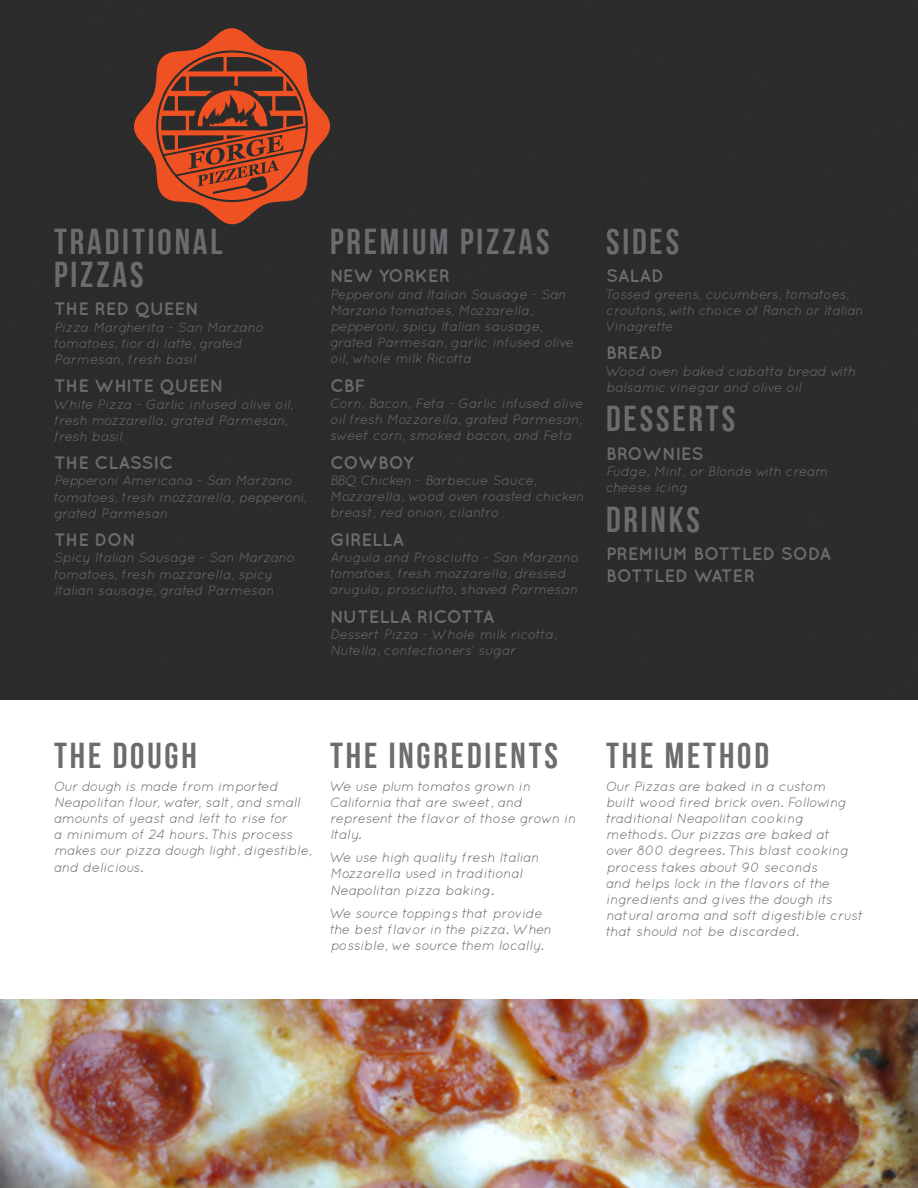
<style>
.page{position:relative;width:918px;height:1188px;background:#fff}
.page>*{position:absolute;margin:0;border:0;box-sizing:border-box;transform-origin:0 0}
.t1{font:36px/33px "Bebas Neue";letter-spacing:.08em;color:#6b6c6f}
.t2{font:700 18px/21.6px "Quicksand";color:#6b6c6f}
.t3{font:italic 13.5px/16.2px "Quicksand";color:#6b6c6f}
</style>
<div class="page">
<div style="left:0;top:0;width:918px;height:700px;background:#2c2b2b"></div>
<svg style="left:134px;top:28px;width:196px;height:196px;background:#843c27"></svg>
<img style="left:0;top:1000px;width:918px;height:188px">
<h1 class="t1" style="left:54px;top:225px;width:170px">TRADITIONAL<br>PIZZAS</h1>
<h2 class="t2" style="left:54px;top:298px;width:146px">THE RED QUEEN</h2>
<p class="t3" style="left:54px;top:319px;width:211px">Pizza Margherita - San Marzano tomatoes, fior di latte, grated<br>Parmesan, fresh basil</p>
<h2 class="t2" style="left:54px;top:375px;width:171px">THE WHITE QUEEN</h2>
<p class="t3" style="left:54px;top:396px;width:241px">White Pizza - Garlic infused olive oil, fresh mozzarella, grated Parmesan, fresh basil</p>
<h2 class="t2" style="left:54px;top:452px;width:121px">THE CLASSIC</h2>
<p class="t3" style="left:54px;top:473px;width:255px">Pepperoni Americana - San Marzano tomatoes, fresh mozzarella, pepperoni, grated Parmesan</p>
<h2 class="t2" style="left:54px;top:529px;width:83px">THE DON</h2>
<p class="t3" style="left:54px;top:550px;width:243px">Spicy Italian Sausage - San Marzano tomatoes, fresh mozzarella, spicy<br>Italian sausage, grated Parmesan</p>
<h1 class="t1" style="left:330px;top:225px;width:221px">PREMIUM PIZZAS</h1>
<h2 class="t2" style="left:330px;top:265px;width:122px">NEW YORKER</h2>
<p class="t3" style="left:330px;top:286px;width:246px">Pepperoni and Italian Sausage - San Marzano tomatoes, Mozzarella, pepperoni, spicy Italian sausage, grated Parmesan, garlic infused olive oil, whole milk Ricotta</p>
<h2 class="t2" style="left:330px;top:374px;width:37px">CBF</h2>
<p class="t3" style="left:330px;top:395px;width:255px;text-align:justify">Corn, Bacon, Feta - Garlic infused olive oil fresh Mozzarella, grated Parmesan, sweet corn, smoked bacon, and Feta</p>
<h2 class="t2" style="left:330px;top:451px;width:85px">COWBOY</h2>
<p class="t3" style="left:330px;top:472px;width:256px">BBQ Chicken - Barbecue Sauce,<br>Mozzarella, wood oven roasted chicken breast, red onion, cilantro</p>
<h2 class="t2" style="left:330px;top:528px;width:75px">GIRELLA</h2>
<p class="t3" style="left:330px;top:549px;width:250px">Arugula and Prosciutto - San Marzano tomatoes, fresh mozzarella, dressed arugula, prosciutto, shaved Parmesan</p>
<h2 class="t2" style="left:330px;top:605px;width:166px">NUTELLA RICOTTA</h2>
<p class="t3" style="left:330px;top:626px;width:228px">Dessert Pizza - Whole milk ricotta,<br>Nutella, confectioners’ sugar</p>
<h1 class="t1" style="left:606px;top:225px;width:75px">SIDES</h1>
<h2 class="t2" style="left:606px;top:265px;width:60px">SALAD</h2>
<p class="t3" style="left:606px;top:286px;width:259px">Tossed greens, cucumbers, tomatoes, croutons, with choice of Ranch or Italian<br>Vinagrette</p>
<h2 class="t2" style="left:606px;top:342px;width:59px">BREAD</h2>
<p class="t3" style="left:606px;top:363px;width:251px">Wood oven baked ciabatta bread with balsamic vinegar and olive oil</p>
<h1 class="t1" style="left:606px;top:402px;width:131px">DESSERTS</h1>
<h2 class="t2" style="left:606px;top:442px;width:99px">BROWNIES</h2>
<p class="t3" style="left:606px;top:463px;width:223px">Fudge, Mint, or Blonde with cream cheese icing</p>
<h1 class="t1" style="left:606px;top:503px;width:95px">DRINKS</h1>
<h2 class="t2" style="left:606px;top:543px;width:227px">PREMIUM BOTTLED SODA<br>BOTTLED WATER</h2>
<h1 class="t1" style="left:54px;top:739px;width:144px">THE DOUGH</h1>
<p class="t3" style="left:54px;top:778px;width:260px">Our dough is made from imported Neapolitan flour, water, salt, and small amounts of yeast and left to rise for<br>a minimum of 24 hours. This process makes our pizza dough light, digestible, and delicious.</p>
<h1 class="t1" style="left:330px;top:739px;width:230px">THE INGREDIENTS</h1>
<p class="t3" style="left:330px;top:778px;width:247px">We use plum tomatos grown in<br>California that are sweet, and represent the flavor of those grown in<br>Italy.</p>
<p class="t3" style="left:330px;top:849px;width:211px">We use high quality fresh Italian<br>Mozzarella used in traditional<br>Neapolitan pizza baking.</p>
<p class="t3" style="left:330px;top:905px;width:223px">We source toppings that provide the best flavor in the pizza. When possible, we source them locally.</p>
<h1 class="t1" style="left:606px;top:739px;width:165px">THE METHOD</h1>
<p class="t3" style="left:606px;top:778px;width:259px">Our Pizzas are baked in a custom<br>built wood fired brick oven. Following traditional Neapolitan cooking methods. Our pizzas are baked at<br>over 800 degrees. This blast cooking process takes about 90 seconds<br>and helps lock in the flavors of the ingredients and gives the dough its natural aroma and soft digestible crust that should not be discarded.</p>
</div>
